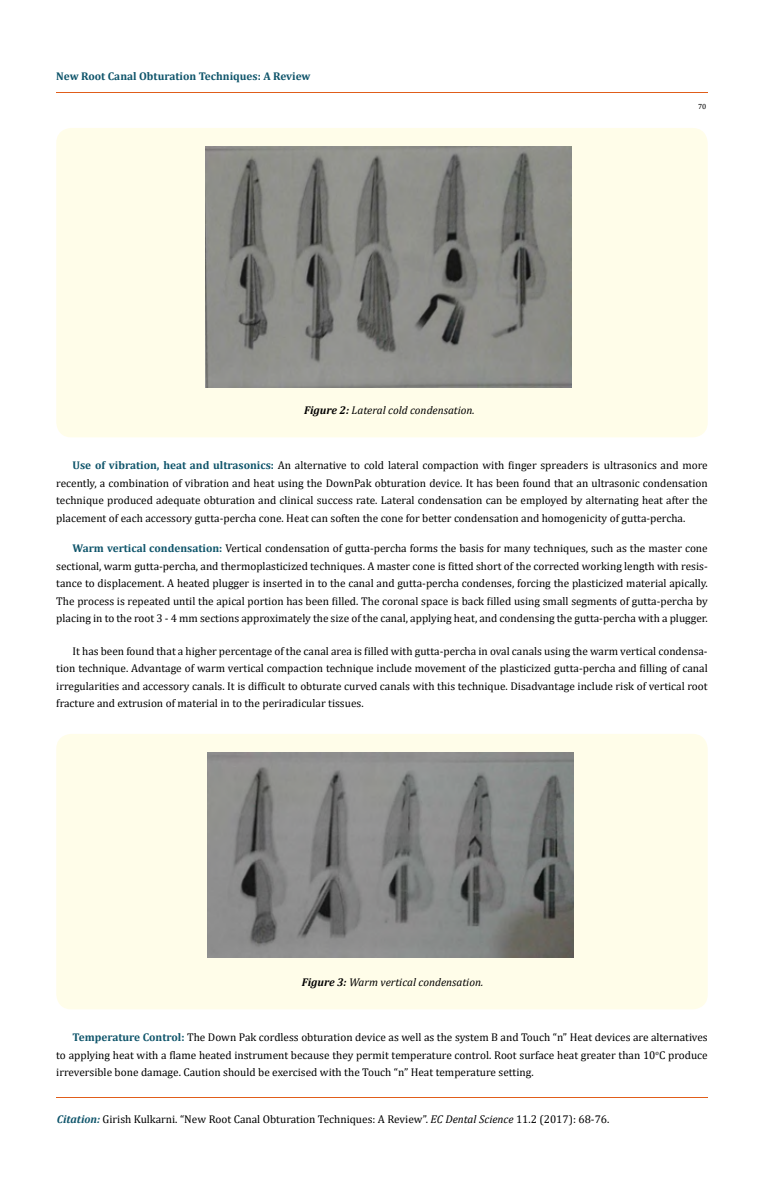
<style>
.page{position:relative;width:764px;height:1187px;background:#fff}
.page>*{position:absolute;margin:0;border:0;box-sizing:border-box;transform-origin:0 0}
.t1{font:11.25px/17.5px "Cambria";color:#000;text-align:justify}
.t2{font:italic 11.25px "Cambria";color:#000}
.t3{font:700 11.25px "Cambria";color:#0e546a}
.t4{font:7.5px "Cambria";color:#000}
.s1{font-weight:700}
.s2{font-weight:700;color:#0e546a}
.s3{font-weight:700;font-style:italic;color:#0e546a}
.s4{font-style:italic}
</style>
<div class="page">
<hr style="left:56px;top:92px;width:652px;height:1px;background:#e05d1a">
<hr style="left:56px;top:1097px;width:652px;height:1px;background:#e05d1a">
<div style="left:56px;top:128px;width:652px;height:309px;background:#fffde9;border-radius:15px"></div>
<img style="left:205px;top:147px;width:366px;height:241px">
<div style="left:56px;top:733px;width:652px;height:276px;background:#fffde9;border-radius:15px"></div>
<img style="left:208px;top:752px;width:366px;height:205px">
<p class="t3" style="left:56px;top:68px;width:256px">New Root Canal Obturation Techniques: A Review</p>
<p class="t2" style="left:304px;top:402px;width:172px"><span class="s1">Figure 2:</span> Lateral cold condensation.</p>
<p class="t4" style="left:698px;top:102px;width:10px">70</p>
<p class="t1" style="left:56px;top:456px;width:653px;text-indent:16px"><span class="s2">Use of vibration, heat and ultrasonics:</span> An alternative to cold lateral compaction with finger spreaders is ultrasonics and more recently, a combination of vibration and heat using the DownPak obturation device. It has been found that an ultrasonic condensation technique produced adequate obturation and clinical success rate. Lateral condensation can be employed by alternating heat after the placement of each accessory gutta-percha cone. Heat can soften the cone for better condensation and homogenicity of gutta-percha.</p>
<p class="t1" style="left:56px;top:539px;width:653px;text-indent:16px"><span class="s2">Warm vertical condensation:</span> Vertical condensation of gutta-percha forms the basis for many techniques, such as the master cone sectional, warm gutta-percha, and thermoplasticized techniques. A master cone is fitted short of the corrected working length with resis&shy;tance to displacement. A heated plugger is inserted in to the canal and gutta-percha condenses, forcing the plasticized material apically.<br>The process is repeated until the apical portion has been filled. The coronal space is back filled using small segments of gutta-percha by placing in to the root 3 - 4 mm sections approximately the size of the canal, applying heat, and condensing the gutta-percha with a plugger.</p>
<p class="t1" style="left:56px;top:642px;width:653px;text-indent:16px">It has been found that a higher percentage of the canal area is filled with gutta-percha in oval canals using the warm vertical condensa&shy;tion technique. Advantage of warm vertical compaction technique include movement of the plasticized gutta-percha and filling of canal irregularities and accessory canals. It is difficult to obturate curved canals with this technique. Disadvantage include risk of vertical root fracture and extrusion of material in to the periradicular tissues.</p>
<p class="t2" style="left:302px;top:973px;width:183px"><span class="s1">Figure 3:</span> Warm vertical condensation.</p>
<p class="t1" style="left:56px;top:1028px;width:653px;text-indent:16px"><span class="s2">Temperature Control:</span> The Down Pak cordless obturation device as well as the system B and Touch “n” Heat devices are alternatives to applying heat with a flame heated instrument because they permit temperature control. Root surface heat greater than 10<sup>o</sup>C produce irreversible bone damage. Caution should be exercised with the Touch “n” Heat temperature setting.</p>
<p class="t1" style="left:57px;top:1110px;width:554px"><span class="s3">Citation:</span> Girish Kulkarni. “New Root Canal Obturation Techniques: A Review”. <span class="s4">EC Dental Science</span> 11.2 (2017): 68-76.</p>
</div>
